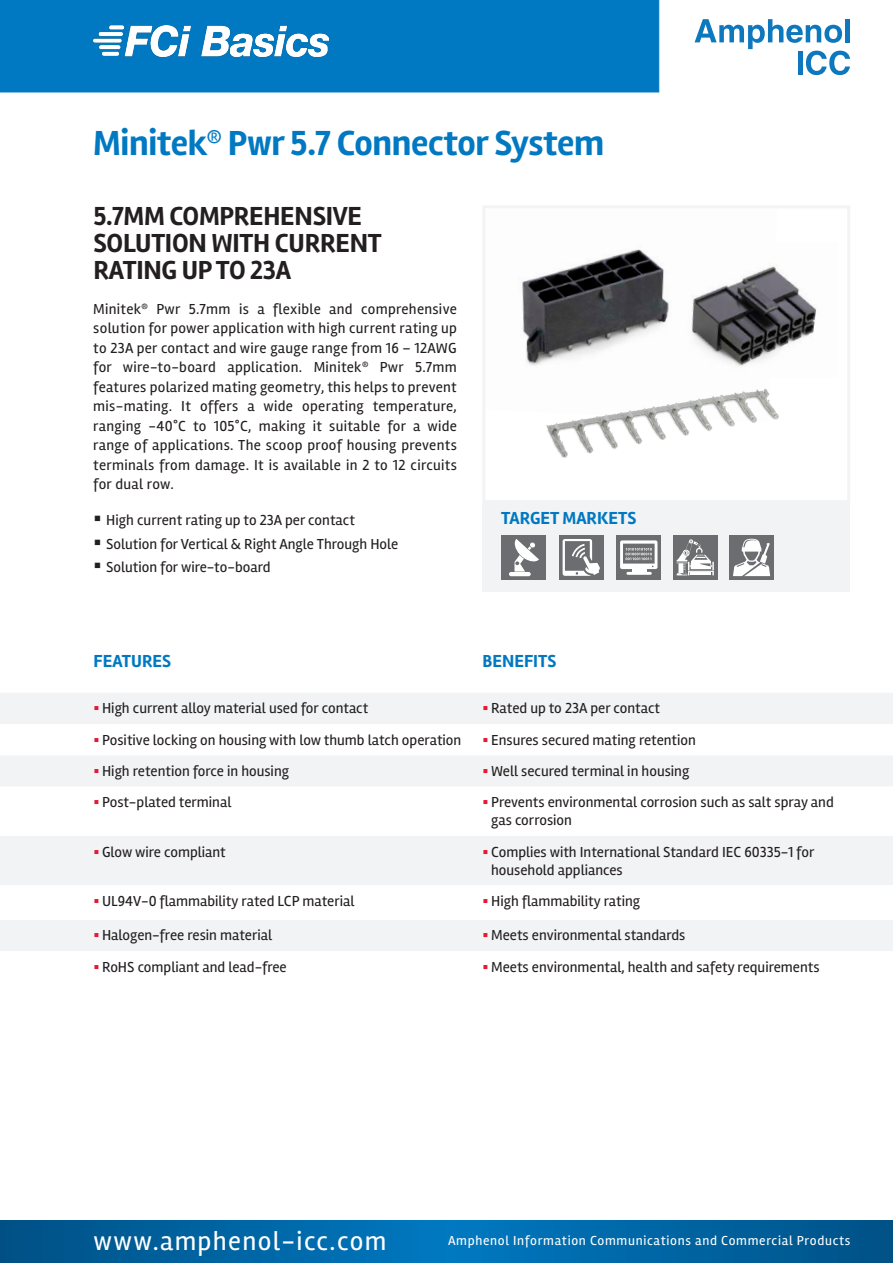
<style>
.page{position:relative;width:893px;height:1263px;background:#fff}
.page>*{position:absolute;margin:0;border:0;box-sizing:border-box;transform-origin:0 0}
.t1{font:700 36px "Rambla";letter-spacing:-.01em;color:#0079c2}
.t2{font:700 27px/27px "Rambla";letter-spacing:-.01em;color:#231f20}
.t3{font:27px "Rambla";letter-spacing:.05em;color:#fff}
.t4{font:700 18px "Rambla";color:#0079c2}
.t5{font:15px/19.5px "Rambla";color:#231f20}
.t6{font:13.5px "Rambla";letter-spacing:.05em;color:#fff}
.s1{color:#e51836}
</style>
<div class="page">
<div style="left:0;top:0;width:659px;height:92px;background:#0079c2"></div>
<svg style="left:0;top:1220px;width:893px;height:25px;background:#0064a2"></svg>
<svg style="left:0;top:1245px;width:893px;height:18px;background:#0064a2"></svg>
<svg style="left:695px;top:19px;width:155px;height:56px"></svg>
<img style="left:94px;top:25px;width:234px;height:31px">
<img style="left:522px;top:249px;width:147px;height:117px">
<div style="left:482px;top:205px;width:368px;height:298px;border:3px solid #f2f3f4"></div>
<div style="left:482px;top:503px;width:368px;height:88px;background:#f2f3f4"></div>
<div style="left:0;top:693px;width:893px;height:31px;background:#f2f3f4"></div>
<svg style="left:0;top:756px;width:893px;height:195px;fill:#f2f3f4"></svg>
<div style="left:501px;top:535px;width:45px;height:45px;background:#6c6d70"></div>
<hr style="left:509px;top:572px;width:22px;height:4px;background:#fff;border-radius:2px">
<svg style="left:514px;top:539px;width:25px;height:33px"></svg>
<div style="left:559px;top:535px;width:45px;height:45px;background:#6c6d70"></div>
<svg style="left:563px;top:539px;width:37px;height:37px"></svg>
<div style="left:616px;top:535px;width:45px;height:45px;background:#6c6d70"></div>
<hr style="left:626px;top:572px;width:26px;height:3px;background:#fff">
<svg style="left:620px;top:540px;width:37px;height:32px"></svg>
<div style="left:673px;top:535px;width:45px;height:45px;background:#6c6d70"></div>
<svg style="left:676px;top:539px;width:38px;height:37px"></svg>
<div style="left:729px;top:535px;width:45px;height:45px;background:#6c6d70"></div>
<svg style="left:733px;top:538px;width:37px;height:38px"></svg>
<img style="left:546px;top:389px;width:233px;height:69px">
<img style="left:691px;top:266px;width:125px;height:101px">
<p class="t1" style="left:93px;top:121px;width:513px">Minitek<sup>®</sup> Pwr 5.7 Connector System</p>
<p class="t2" style="left:93px;top:203px;width:290px">5.7MM COMPREHENSIVE<br>SOLUTION WITH CURRENT<br>RATING UP TO 23A</p>
<p class="t5" style="left:93px;top:299px;width:365px;text-align:justify">Minitek<sup>®</sup> Pwr 5.7mm is a flexible and comprehensive solution for power application with high current rating up to 23A per contact and wire gauge range from 16 – 12AWG for wire-to-board application. Minitek<sup>®</sup> Pwr 5.7mm features polarized mating geometry, this helps to prevent mis-mating. It offers a wide operating temperature, ranging -40°C to 105°C, making it suitable for a wide range of applications. The scoop proof housing prevents terminals from damage. It is available in 2 to 12 circuits for dual row.</p>
<p class="t5" style="left:94px;top:510px;width:263px">▪ High current rating up to 23A per contact</p>
<p class="t5" style="left:94px;top:534px;width:306px">▪ Solution for Vertical &amp; Right Angle Through Hole</p>
<p class="t5" style="left:94px;top:558px;width:179px">▪ Solution for wire-to-board</p>
<p class="t4" style="left:501px;top:508px;width:137px">TARGET MARKETS</p>
<p class="t4" style="left:94px;top:651px;width:79px">FEATURES</p>
<p class="t4" style="left:483px;top:651px;width:75px">BENEFITS</p>
<p class="t5" style="left:94px;top:698px;width:276px"><span class="s1">▪</span> High current alloy material used for contact</p>
<p class="t5" style="left:483px;top:698px;width:179px"><span class="s1">▪</span> Rated up to 23A per contact</p>
<p class="t5" style="left:94px;top:730px;width:369px"><span class="s1">▪</span> Positive locking on housing with low thumb latch operation</p>
<p class="t5" style="left:483px;top:730px;width:215px"><span class="s1">▪</span> Ensures secured mating retention</p>
<p class="t5" style="left:94px;top:761px;width:197px"><span class="s1">▪</span> High retention force in housing</p>
<p class="t5" style="left:483px;top:761px;width:208px"><span class="s1">▪</span> Well secured terminal in housing</p>
<p class="t5" style="left:94px;top:792px;width:139px"><span class="s1">▪</span> Post-plated terminal</p>
<p class="t5" style="left:491px;top:793px;width:344px;line-height:18px;text-indent:-9px"><span class="s1">▪</span> Prevents environmental corrosion such as salt spray and gas corrosion</p>
<p class="t5" style="left:94px;top:842px;width:134px"><span class="s1">▪</span> Glow wire compliant</p>
<p class="t5" style="left:491px;top:842px;width:325px;line-height:18px;text-indent:-9px"><span class="s1">▪</span> Complies with International Standard IEC 60335-1 for household appliances</p>
<p class="t5" style="left:94px;top:891px;width:262px"><span class="s1">▪</span> UL94V-0 flammability rated LCP material</p>
<p class="t5" style="left:483px;top:891px;width:159px"><span class="s1">▪</span> High flammability rating</p>
<p class="t5" style="left:94px;top:925px;width:180px"><span class="s1">▪</span> Halogen-free resin material</p>
<p class="t5" style="left:483px;top:925px;width:204px"><span class="s1">▪</span> Meets environmental standards</p>
<p class="t5" style="left:94px;top:957px;width:195px"><span class="s1">▪</span> RoHS compliant and lead-free</p>
<p class="t5" style="left:483px;top:957px;width:338px"><span class="s1">▪</span> Meets environmental, health and safety requirements</p>
<h2 class="t3" style="left:94px;top:1224px;width:294px">www.amphenol-icc.com</h2>
<p class="t6" style="left:448px;top:1232px;width:404px">Amphenol Information Communications and Commercial Products</p>
</div>
